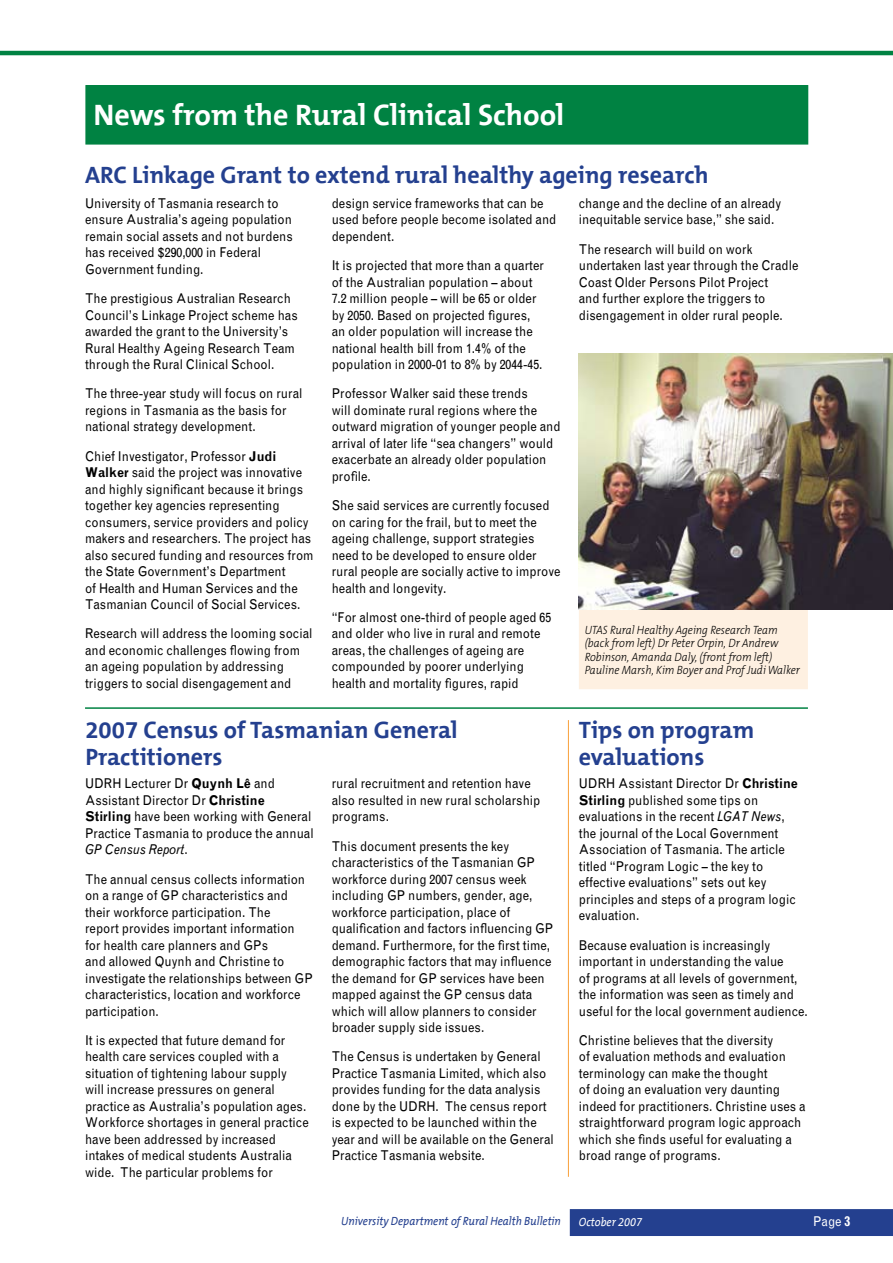
<style>
.page{position:relative;width:893px;height:1263px;background:#fff}
.page>*{position:absolute;margin:0;border:0;box-sizing:border-box;transform-origin:0 0}
.t1{font:700 30px "The Mix B7";color:#fff}
.t2{font:700 24px/27px "The Mix B7";color:#24408f}
.t3{font:13.5px/16.5px "Grotesque";color:#000;scale:.9 1}
.t4{font:13.5px "Grotesque";color:#fff;scale:.9 1}
.t5{font:italic 300 12px/13.5px "The Mix B3";color:#000;scale:.9 1}
.t6{font:italic 12px "The Mix B5 Plain";color:#24408f;scale:.9 1}
.t7{font:italic 12px "The Mix B5 Plain";color:#fff;scale:.9 1}
.s1{font-weight:700}
.s2{font-style:italic}
</style>
<div class="page">
<hr style="left:0;top:51px;width:893px;height:4px;background:#008242">
<div style="left:86px;top:86px;width:721px;height:58px;background:#008242"></div>
<div style="left:85px;top:85px;width:723px;height:60px;border:2px solid #008242"></div>
<hr style="left:85px;top:707px;width:723px;height:2px;background:#008242">
<div style="left:580px;top:611px;width:227px;height:77px;background:#fef0e1"></div>
<img style="left:579px;top:354px;width:314px;height:256px">
<hr style="left:568px;top:720px;width:1px;height:457px;background:#f9a03a">
<div style="left:570px;top:1209px;width:323px;height:27px;background:#24408f"></div>
<h1 class="t1" style="left:94px;top:99px;width:472px">News from the Rural Clinical School</h1>
<h2 class="t2" style="left:85px;top:162px;width:625px">ARC Linkage Grant to extend rural healthy ageing research</h2>
<p class="t3" style="left:85px;top:195px;width:232px">University of Tasmania research to ensure Australia’s ageing population remain social assets and not burdens has received $290,000 in Federal Government funding.</p>
<p class="t3" style="left:85px;top:290px;width:238px">The prestigious Australian Research Council’s Linkage Project scheme has awarded the grant to the University’s Rural Healthy Ageing Research Team through the Rural Clinical School.</p>
<p class="t3" style="left:85px;top:386px;width:243px">The three-year study will focus on rural regions in Tasmania as the basis for national strategy development.</p>
<p class="t3" style="left:85px;top:448px;width:255px">Chief Investigator, Professor <span class="s1">Judi Walker</span> said the project was innovative and highly significant because it brings together key agencies representing consumers, service providers and policy makers and researchers. The project has also secured funding and resources from the State Government’s Department<br>of Health and Human Services and the Tasmanian Council of Social Services.</p>
<p class="t3" style="left:85px;top:626px;width:254px">Research will address the looming social and economic challenges flowing from an ageing population by addressing triggers to social disengagement and</p>
<p class="t3" style="left:332px;top:195px;width:251px">design service frameworks that can be used before people become isolated and dependent.</p>
<p class="t3" style="left:332px;top:257px;width:238px">It is projected that more than a quarter of the Australian population – about 7.2 million people – will be 65 or older by 2050. Based on projected figures, an older population will increase the national health bill from 1.4% of the population in 2000‑01 to 8% by 2044-45.</p>
<p class="t3" style="left:332px;top:386px;width:256px">Professor Walker said these trends<br>will dominate rural regions where the outward migration of younger people and arrival of later life “sea changers” would exacerbate an already older population profile.</p>
<p class="t3" style="left:332px;top:497px;width:256px">She said services are currently focused on caring for the frail, but to meet the ageing challenge, support strategies need to be developed to ensure older rural people are socially active to improve health and longevity.</p>
<p class="t3" style="left:332px;top:609px;width:245px">“For almost one-third of people aged 65 and older who live in rural and remote areas, the challenges of ageing are compounded by poorer underlying health and mortality figures, rapid</p>
<p class="t3" style="left:579px;top:195px;width:226px">change and the decline of an already inequitable service base,” she said.</p>
<p class="t3" style="left:579px;top:241px;width:246px">The research will build on work undertaken last year through the Cradle Coast Older Persons Pilot Project<br>and further explore the triggers to disengagement in older rural people.</p>
<p class="t5" style="left:585px;top:623px;width:241px">UTAS Rural Healthy Ageing Research Team (back from left) Dr Peter Orpin, Dr Andrew Robinson, Amanda Daly, (front from left)<br>Pauline Marsh, Kim Boyer and Prof Judi Walker</p>
<h2 class="t2" style="left:85px;top:717px;width:374px">2007 Census of Tasmanian General<br>Practitioners</h2>
<p class="t3" style="left:85px;top:775px;width:255px">UDRH Lecturer Dr <span class="s1">Quynh Lê</span> and<br>Assistant Director Dr <span class="s1">Christine<br>Stirling</span> have been working with General<br>Practice Tasmania to produce the annual<br><span class="s2">GP Census Report</span>.</p>
<p class="t3" style="left:85px;top:871px;width:255px">The annual census collects information on a range of GP characteristics and their workforce participation. The<br>report provides important information for health care planners and GPs<br>and allowed Quynh and Christine to investigate the relationships between GP characteristics, location and workforce participation.</p>
<p class="t3" style="left:85px;top:1032px;width:250px">It is expected that future demand for health care services coupled with a situation of tightening labour supply will increase pressures on general practice as Australia’s population ages.<br>Workforce shortages in general practice have been addressed by increased intakes of medical students Australia wide. The particular problems for</p>
<p class="t3" style="left:332px;top:775px;width:233px">rural recruitment and retention have also resulted in new rural scholarship programs.</p>
<p class="t3" style="left:332px;top:838px;width:248px">This document presents the key characteristics of the Tasmanian GP workforce during 2007 census week including GP numbers, gender, age, workforce participation, place of qualification and factors influencing GP demand. Furthermore, for the first time, demographic factors that may influence the demand for GP services have been mapped against the GP census data which will allow planners to consider broader supply side issues.</p>
<p class="t3" style="left:332px;top:1048px;width:248px">The Census is undertaken by General Practice Tasmania Limited, which also provides funding for the data analysis done by the UDRH. The census report is expected to be launched within the year and will be available on the General Practice Tasmania website.</p>
<h2 class="t2" style="left:579px;top:717px;width:177px">Tips on program evaluations</h2>
<p class="t3" style="left:579px;top:775px;width:245px">UDRH Assistant Director Dr <span class="s1">Christine Stirling</span> published some tips on evaluations in the recent <span class="s2">LGAT News</span>, the journal of the Local Government Association of Tasmania. The article titled “Program Logic – the key to effective evaluations” sets out key principles and steps of a program logic evaluation.</p>
<p class="t3" style="left:579px;top:937px;width:256px">Because evaluation is increasingly important in understanding the value<br>of programs at all levels of government, the information was seen as timely and useful for the local government audience.</p>
<p class="t3" style="left:579px;top:1032px;width:254px">Christine believes that the diversity<br>of evaluation methods and evaluation terminology can make the thought<br>of doing an evaluation very daunting indeed for practitioners. Christine uses a straightforward program logic approach which she finds useful for evaluating a broad range of programs.</p>
<p class="t6" style="left:341px;top:1215px;width:246px">University Department of Rural Health Bulletin</p>
<p class="t7" style="left:579px;top:1215px;width:72px">October 2007</p>
<p class="t4" style="left:813px;top:1213px;width:33px">Page</p>
</div>
